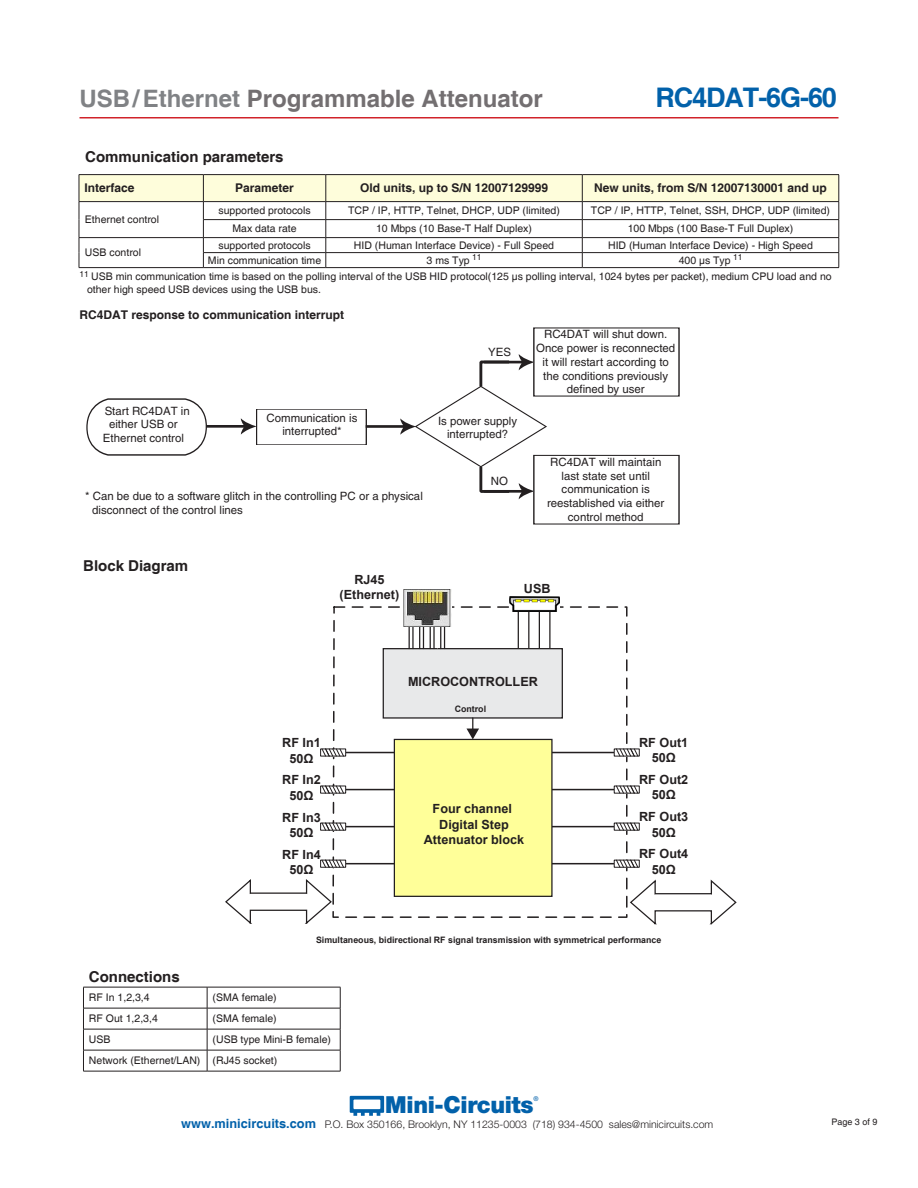
<style>
.page{position:relative;width:918px;height:1188px;background:#fff}
.page>*{position:absolute;margin:0;border:0;box-sizing:border-box;transform-origin:0 0}
.t1{font:700 27px "Helvetica";letter-spacing:-.04em;color:#0261aa}
.t2{font:700 24px "Helvetica";color:#736f71}
.t3{font:900 23.55px "Helvetica Neue";letter-spacing:-.015em;color:#0261aa}
.SECTIONS-HEAD{font:700 15px "Helvetica";color:#231f20}
.t4{font:700 12.6px/15.1px "Arial";color:#231f20;text-align:center}
.SECTIONS-HEAD-2{font:700 12px "Helvetica";color:#231f20}
.t5{font:11.4px/13.8px "Helvetica";color:#231f20;text-align:center}
.SUB-HEADLINE{font:10.5px/12.6px "Helvetica";color:#231f20}
.t6{font:300 10.5px "Helvetica Neue";color:#231f20}
.t7{font:9px "Helvetica";color:#231f20}
.t8{font:700 8.85px "Arial";color:#231f20}
.t9{font:500 6.6px "Helvetica Neue";color:#0261aa}
.s1{color:#808285}
.s2{font-family:"Helvetica";font-weight:700;font-size:12.75px;color:#0261aa}
</style>
<div class="page">
<svg style="left:350px;top:1096px;width:34px;height:20px"></svg>
<hr style="left:80px;top:117px;width:758px;height:1px;background:#d1232a">
<hr style="left:83px;top:987px;width:124px;height:1px;background:#231f20">
<hr style="left:207px;top:987px;width:133px;height:1px;background:#231f20">
<hr style="left:83px;top:1008px;width:124px;height:1px;background:#231f20">
<hr style="left:207px;top:1008px;width:133px;height:1px;background:#231f20">
<hr style="left:83px;top:1029px;width:124px;height:1px;background:#231f20">
<hr style="left:207px;top:1029px;width:133px;height:1px;background:#231f20">
<svg style="left:83px;top:987px;width:1px;height:84px"></svg>
<hr style="left:83px;top:1050px;width:124px;height:1px;background:#231f20">
<hr style="left:83px;top:1071px;width:124px;height:1px;background:#231f20">
<svg style="left:207px;top:987px;width:1px;height:84px"></svg>
<svg style="left:340px;top:987px;width:1px;height:84px"></svg>
<hr style="left:207px;top:1050px;width:133px;height:1px;background:#231f20">
<hr style="left:207px;top:1071px;width:133px;height:1px;background:#231f20">
<svg style="left:86px;top:398px;width:170px;height:58px"></svg>
<svg style="left:366px;top:354px;width:181px;height:145px"></svg>
<div style="left:534px;top:328px;width:145px;height:68px;background:#fff"></div>
<div style="left:534px;top:455px;width:145px;height:69px;background:#fff"></div>
<div style="left:533px;top:455px;width:147px;height:70px;border:1px solid #231f20"></div>
<svg style="left:332px;top:606px;width:296px;height:312px"></svg>
<hr style="left:327px;top:752px;width:305px;height:1px;background:#231f20">
<div style="left:614px;top:748px;width:26px;height:9px;border:1px solid #231f20"></div>
<svg style="left:615px;top:748px;width:24px;height:9px"></svg>
<div style="left:320px;top:748px;width:26px;height:9px;border:1px solid #231f20"></div>
<svg style="left:321px;top:748px;width:24px;height:9px"></svg>
<img style="left:510px;top:597px;width:49px;height:15px">
<hr style="left:518px;top:612px;width:1px;height:71px;background:#231f20">
<hr style="left:528px;top:612px;width:1px;height:71px;background:#231f20">
<hr style="left:539px;top:612px;width:1px;height:71px;background:#231f20">
<hr style="left:549px;top:612px;width:2px;height:71px;background:#231f20">
<div style="left:383px;top:649px;width:179px;height:69px;background:#e8e9ea"></div>
<div style="left:383px;top:648px;width:180px;height:71px;border:1px solid #231f20"></div>
<svg style="left:466px;top:718px;width:13px;height:21px"></svg>
<hr style="left:409px;top:612px;width:1px;height:37px;background:#231f20">
<hr style="left:419px;top:612px;width:1px;height:37px;background:#231f20">
<hr style="left:430px;top:612px;width:1px;height:37px;background:#231f20">
<hr style="left:440px;top:612px;width:1px;height:37px;background:#231f20">
<hr style="left:412px;top:612px;width:2px;height:37px;background:#231f20">
<hr style="left:423px;top:612px;width:1px;height:37px;background:#231f20">
<hr style="left:433px;top:612px;width:2px;height:37px;background:#231f20">
<hr style="left:444px;top:612px;width:1px;height:37px;background:#231f20">
<img style="left:404px;top:589px;width:47px;height:37px">
<hr style="left:327px;top:789px;width:305px;height:1px;background:#231f20">
<div style="left:614px;top:786px;width:26px;height:8px;border:1px solid #231f20"></div>
<svg style="left:615px;top:785px;width:24px;height:9px"></svg>
<div style="left:320px;top:786px;width:26px;height:8px;border:1px solid #231f20"></div>
<svg style="left:321px;top:785px;width:24px;height:9px"></svg>
<hr style="left:327px;top:826px;width:305px;height:1px;background:#231f20">
<div style="left:614px;top:823px;width:26px;height:8px;border:1px solid #231f20"></div>
<svg style="left:615px;top:822px;width:24px;height:9px"></svg>
<div style="left:320px;top:823px;width:26px;height:8px;border:1px solid #231f20"></div>
<svg style="left:321px;top:822px;width:24px;height:9px"></svg>
<hr style="left:327px;top:863px;width:305px;height:1px;background:#231f20">
<div style="left:614px;top:860px;width:26px;height:8px;border:1px solid #231f20"></div>
<svg style="left:615px;top:859px;width:24px;height:9px"></svg>
<div style="left:320px;top:860px;width:26px;height:8px;border:1px solid #231f20"></div>
<svg style="left:321px;top:859px;width:24px;height:9px"></svg>
<div style="left:394px;top:739px;width:158px;height:157px;background:#ff9"></div>
<div style="left:394px;top:739px;width:159px;height:158px;border:1px solid #231f20"></div>
<svg style="left:630px;top:879px;width:107px;height:46px"></svg>
<svg style="left:225px;top:878px;width:108px;height:46px"></svg>
<hr style="left:203px;top:174px;width:123px;height:1px;background:#231f20">
<hr style="left:326px;top:174px;width:256px;height:1px;background:#231f20">
<hr style="left:582px;top:174px;width:257px;height:1px;background:#231f20">
<hr style="left:79px;top:174px;width:124px;height:1px;background:#231f20">
<hr style="left:203px;top:267px;width:123px;height:1px;background:#231f20">
<hr style="left:326px;top:267px;width:256px;height:1px;background:#231f20">
<hr style="left:582px;top:267px;width:257px;height:1px;background:#231f20">
<svg style="left:79px;top:175px;width:761px;height:92px"></svg>
<hr style="left:79px;top:267px;width:124px;height:1px;background:#231f20">
<h2 class="t2" style="left:80px;top:84px;width:465px"><span class="s1">USB/Ethernet</span> Programmable Attenuator</h2>
<h1 class="t1" style="left:655px;top:81px;width:183px">RC4DAT-6G-60</h1>
<p class="SECTIONS-HEAD" style="left:85px;top:147px;width:200px">Communication parameters</p>
<p class="SECTIONS-HEAD-2" style="left:84px;top:181px;width:52px">Interface</p>
<p class="SECTIONS-HEAD-2" style="left:235px;top:181px;width:60px">Parameter</p>
<p class="SECTIONS-HEAD-2" style="left:360px;top:181px;width:190px">Old units, up to S/N 12007129999</p>
<p class="SECTIONS-HEAD-2" style="left:594px;top:181px;width:234px">New units, from S/N 12007130001 and up</p>
<p class="SUB-HEADLINE" style="left:85px;top:214px;width:76px">Ethernet control</p>
<p class="SUB-HEADLINE" style="left:218px;top:205px;width:94px">supported protocols</p>
<p class="SUB-HEADLINE" style="left:348px;top:205px;width:213px">TCP / IP, HTTP, Telnet, DHCP, UDP (limited)</p>
<p class="SUB-HEADLINE" style="left:591px;top:205px;width:241px">TCP / IP, HTTP, Telnet, SSH, DHCP, UDP (limited)</p>
<p class="SUB-HEADLINE" style="left:233px;top:223px;width:66px">Max data rate</p>
<p class="SUB-HEADLINE" style="left:376px;top:223px;width:157px">10 Mbps (10 Base-T Half Duplex)</p>
<p class="SUB-HEADLINE" style="left:628px;top:223px;width:167px">100 Mbps (100 Base-T Full Duplex)</p>
<p class="SUB-HEADLINE" style="left:85px;top:247px;width:58px">USB control</p>
<p class="SUB-HEADLINE" style="left:218px;top:239px;width:94px">supported protocols</p>
<p class="SUB-HEADLINE" style="left:354px;top:239px;width:202px">HID (Human Interface Device) - Full Speed</p>
<p class="SUB-HEADLINE" style="left:608px;top:239px;width:206px">HID (Human Interface Device) - High Speed</p>
<p class="SUB-HEADLINE" style="left:208px;top:254px;width:115px">Min communication time</p>
<p class="SUB-HEADLINE" style="left:427px;top:254px;width:56px">3 ms Typ <sup>11</sup></p>
<p class="SUB-HEADLINE" style="left:679px;top:254px;width:65px">400 µs Typ <sup>11</sup></p>
<p class="SUB-HEADLINE" style="left:87px;top:271px;width:746px;text-indent:-8px"><sup>11</sup> USB min communication time is based on the polling interval of the USB HID protocol(125 µs polling interval, 1024 bytes per packet), medium CPU load and no other high speed USB devices using the USB bus.</p>
<p class="SECTIONS-HEAD-2" style="left:80px;top:308px;width:266px">RC4DAT response to communication interrupt</p>
<p class="t5" style="left:488px;top:345px;width:24px">YES</p>
<p class="t5" style="left:103px;top:404px;width:88px">Start RC4DAT in either USB or<br>Ethernet control</p>
<p class="t5" style="left:267px;top:411px;width:92px">Communication is interrupted*</p>
<p class="t5" style="left:438px;top:414px;width:81px">Is power supply interrupted?</p>
<p class="t5" style="left:491px;top:474px;width:19px">NO</p>
<p class="t5" style="left:92px;top:489px;width:332px;text-align:left;text-indent:-7px">* Can be due to a software glitch in the controlling PC or a physical disconnect of the control lines</p>
<p class="t5" style="left:536px;top:328px;width:140px">RC4DAT will shut down.<br>Once power is reconnected it will restart according to the conditions previously defined by user</p>
<p class="t5" style="left:547px;top:455px;width:119px">RC4DAT will maintain last state set until communication is reestablished via either control method</p>
<p class="SECTIONS-HEAD" style="left:83px;top:556px;width:107px">Block Diagram</p>
<p class="t4" style="left:340px;top:572px;width:61px">RJ45 (Ethernet)</p>
<p class="t4" style="left:524px;top:581px;width:28px">USB</p>
<p class="t4" style="left:408px;top:674px;width:131px">MICROCONTROLLER</p>
<p class="t8" style="left:455px;top:703px;width:33px">Control</p>
<p class="t4" style="left:282px;top:736px;width:40px">RF In1<br>50Ω</p>
<p class="t4" style="left:639px;top:735px;width:51px">RF Out1<br>50Ω</p>
<p class="t4" style="left:282px;top:773px;width:40px">RF In2<br>50Ω</p>
<p class="t4" style="left:639px;top:772px;width:51px">RF Out2<br>50Ω</p>
<p class="t4" style="left:282px;top:810px;width:40px">RF In3<br>50Ω</p>
<p class="t4" style="left:639px;top:810px;width:51px">RF Out3<br>50Ω</p>
<p class="t4" style="left:282px;top:847px;width:40px">RF In4<br>50Ω</p>
<p class="t4" style="left:639px;top:847px;width:51px">RF Out4<br>50Ω</p>
<p class="t4" style="left:424px;top:802px;width:102px">Four channel<br>Digital Step<br>Attenuator block</p>
<p class="t8" style="left:316px;top:934px;width:347px">Simultaneous, bidirectional RF signal transmission with symmetrical performance</p>
<p class="SECTIONS-HEAD" style="left:89px;top:967px;width:92px">Connections</p>
<p class="SUB-HEADLINE" style="left:89px;top:992px;width:62px">RF In 1,2,3,4</p>
<p class="SUB-HEADLINE" style="left:213px;top:992px;width:66px">(SMA female)</p>
<p class="SUB-HEADLINE" style="left:89px;top:1013px;width:70px">RF Out 1,2,3,4</p>
<p class="SUB-HEADLINE" style="left:213px;top:1013px;width:66px">(SMA female)</p>
<p class="SUB-HEADLINE" style="left:89px;top:1034px;width:23px">USB</p>
<p class="SUB-HEADLINE" style="left:213px;top:1034px;width:120px">(USB type Mini-B female)</p>
<p class="SUB-HEADLINE" style="left:89px;top:1055px;width:113px">Network (Ethernet/LAN)</p>
<p class="SUB-HEADLINE" style="left:213px;top:1055px;width:66px">(RJ45 socket)</p>
<h3 class="t3" style="left:385px;top:1090px;width:150px">Mini-Circuits</h3>
<p class="t9" style="left:533px;top:1094px;width:7px">®</p>
<p class="t6" style="left:181px;top:1118px;width:534px"><span class="s2">www.minicircuits.com</span> P.O. Box 350166, Brooklyn, NY 11235-0003 (718) 934-4500 sales@minicircuits.com</p>
<p class="t7" style="left:831px;top:1117px;width:48px">Page 3 of 9</p>
</div>
